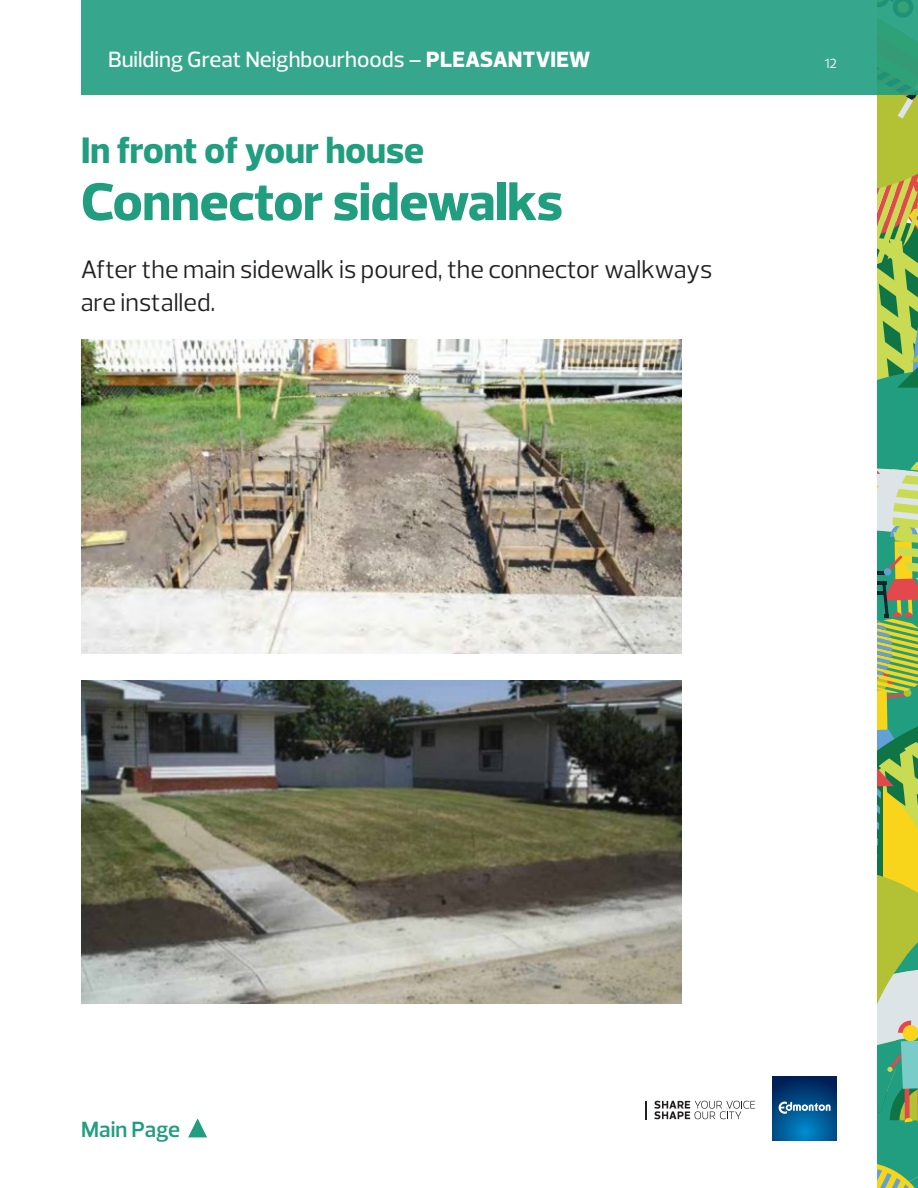
<style>
.page{position:relative;width:918px;height:1188px;background:#fff}
.page>*{position:absolute;margin:0;border:0;box-sizing:border-box;transform-origin:0 0}
.t1{font:800 54px "Prelo";color:#209e7f}
.t2{font:800 37.5px "Prelo";color:#209e7f}
.t3{font:25.5px/33px "Prelo";color:#231f20}
.t4{font:500 22.5px "Prelo";color:#fff}
.t5{font:600 22.5px "Prelo";color:#209e7f}
.t6{font:13.5px "Prelo";color:#fff}
.s1{font-weight:800}
</style>
<div class="page">
<svg style="left:878px;top:94px;width:40px;height:1094px;background:#8db463"></svg>
<svg style="left:654px;top:1101px;width:101px;height:18px"></svg>
<svg style="left:645px;top:1101px;width:2px;height:18px"></svg>
<svg style="left:772px;top:1076px;width:65px;height:65px;background:#004a84"></svg>
<svg style="left:779px;top:1102px;width:52px;height:12px"></svg>
<div style="left:81px;top:0;width:837px;height:94px;background:#36a78c"></div>
<svg style="left:188px;top:1118px;width:19px;height:19px"></svg>
<img style="left:81px;top:340px;width:601px;height:313px">
<img style="left:81px;top:681px;width:601px;height:322px">
<p class="t4" style="left:108px;top:45px;width:484px">Building Great Neighbourhoods – <span class="s1">PLEASANTVIEW</span></p>
<p class="t6" style="left:824px;top:55px;width:14px">12</p>
<p class="t2" style="left:81px;top:127px;width:344px">In front of your house</p>
<p class="t1" style="left:81px;top:168px;width:483px">Connector sidewalks</p>
<p class="t3" style="left:81px;top:253px;width:633px">After the main sidewalk is poured, the connector walkways are installed.</p>
<p class="t5" style="left:81px;top:1116px;width:100px">Main Page</p>
</div>
